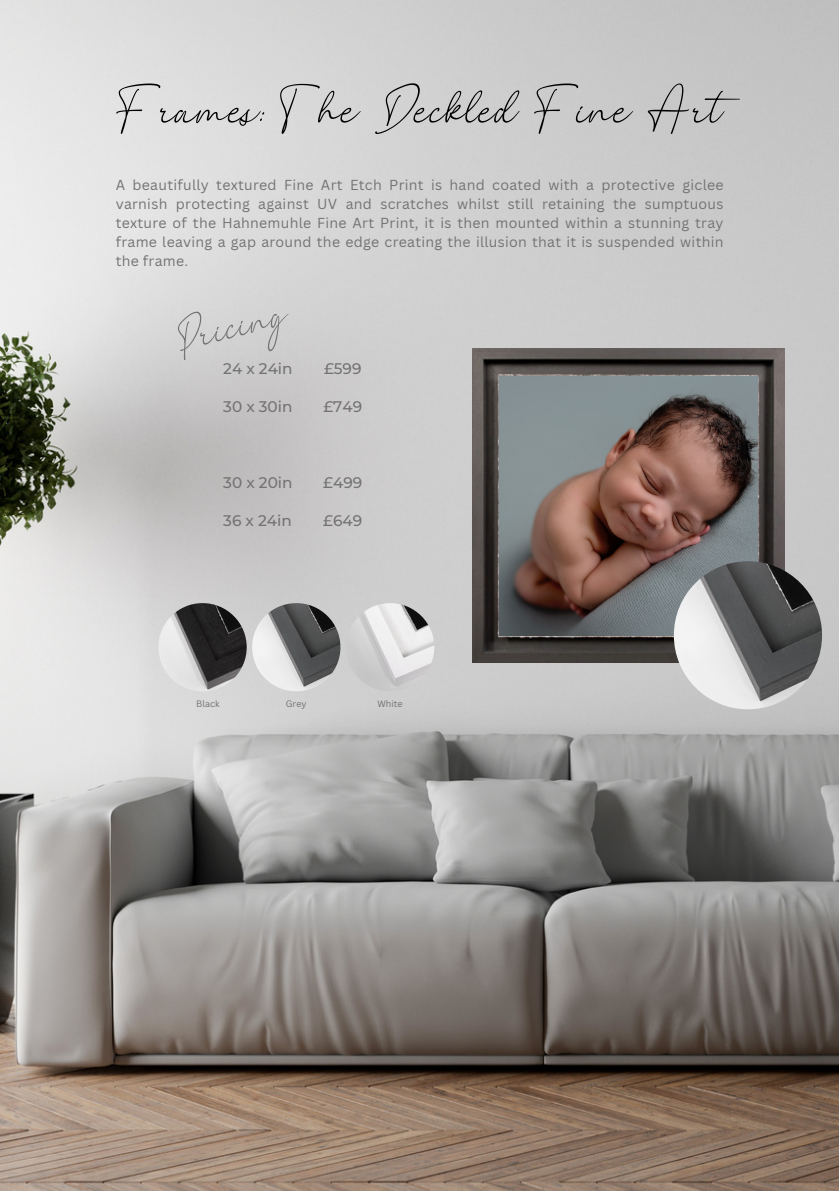
<style>
.page{position:relative;width:839px;height:1191px;background:#fff}
.page>*{position:absolute;margin:0;border:0;box-sizing:border-box;transform-origin:0 0}
.t1{font:104.2px "The Bigmaker";color:#000}
.t2{font:91.6px "The Bigmaker";color:#737373}
.t3{font:500 15.2px "Montserrat";color:#737373}
.t4{font:14px/19px "Canva Sans";letter-spacing:.02em;color:#737373;text-align:justify}
.t5{font:9px "Canva Sans";color:#737373}
</style>
<div class="page">
<img style="left:0;top:0;width:838px;height:1191px">
<img style="left:158px;top:603px;width:89px;height:88px;border-radius:50%">
<img style="left:252px;top:603px;width:88px;height:88px;border-radius:50%">
<img style="left:346px;top:603px;width:88px;height:88px;border-radius:50%">
<img style="left:472px;top:349px;width:312px;height:313px">
<img style="left:499px;top:376px;width:258px;height:260px">
<img style="left:673px;top:561px;width:149px;height:148px;border-radius:50%">
<p class="t1" style="left:116px;top:61px;width:609px">Frames:TheDeckled Fine Art</p>
<p class="t4" style="left:116px;top:175px;width:609px">A beautifully textured Fine Art Etch Print is hand coated with a protective giclee varnish protecting against UV and scratches whilst still retaining the sumptuous texture of the Hahnemuhle Fine Art Print, it is then mounted within a stunning tray frame leaving a gap around the edge creating the illusion that it is suspended within the frame.</p>
<p class="t2" style="left:167px;top:298px;width:115px;rotate:-14deg">Pricing</p>
<p class="t3" style="left:223px;top:359px;width:71px">24 x 24in</p>
<p class="t3" style="left:324px;top:359px;width:39px">£599</p>
<p class="t3" style="left:223px;top:397px;width:71px">30 x 30in</p>
<p class="t3" style="left:323px;top:397px;width:40px">£749</p>
<p class="t3" style="left:223px;top:473px;width:71px">30 x 20in</p>
<p class="t3" style="left:323px;top:473px;width:40px">£499</p>
<p class="t3" style="left:223px;top:512px;width:70px">36 x 24in</p>
<p class="t3" style="left:323px;top:512px;width:40px">£649</p>
<p class="t5" style="left:196px;top:698px;width:25px">Black</p>
<p class="t5" style="left:286px;top:697px;width:22px">Grey</p>
<p class="t5" style="left:377px;top:697px;width:27px">White</p>
</div>
